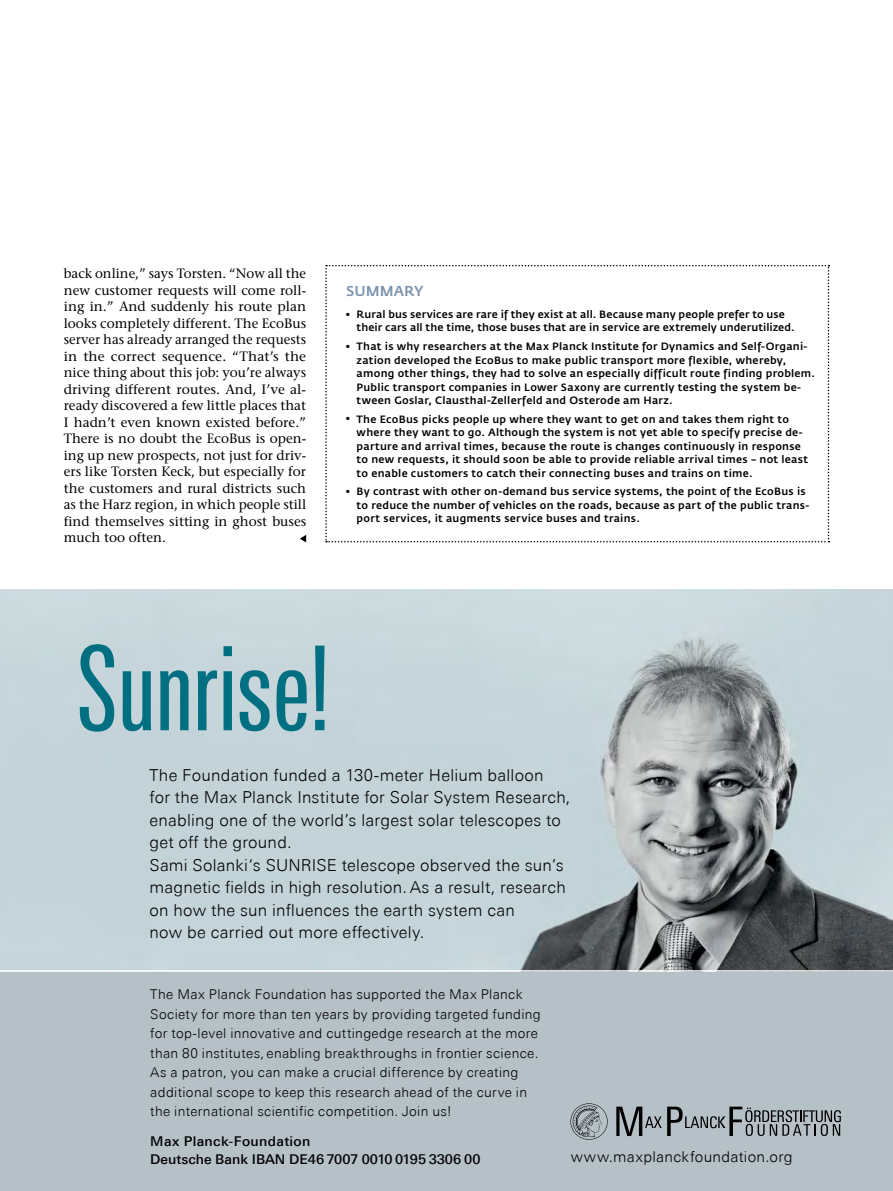
<style>
.page{position:relative;width:893px;height:1191px;background:#fff}
.page>*{position:absolute;margin:0;border:0;box-sizing:border-box;transform-origin:0 0}
.t1{font:extra-condensed 117px "Univers Next Pro";letter-spacing:.005em;color:#006f81}
.t2{font:300 16.5px/22.5px "Univers Next Pro";letter-spacing:.015em;color:#000}
.t3{font:300 15px "Univers Next Pro";letter-spacing:.02em;color:#000}
.t4{font:500 14.25px "Fedra Sans";color:#7c93ad}
.t5{font:13.5px/16.5px "Stone Serif";color:#000;text-align:justify}
.t6{font:300 13.5px/19.5px "Univers Next Pro";letter-spacing:.025em;color:#000}
.t7{font:500 13.5px/18px "Univers Next Pro";color:#000}
.t8{font:500 10.5px/13.5px "Fedra Sans";letter-spacing:.025em;color:#000}
</style>
<div class="page">
<svg style="left:325px;top:265px;width:504px;height:277px"></svg>
<svg style="left:300px;top:535px;width:6px;height:7px"></svg>
<div style="left:0;top:970px;width:893px;height:221px;background:#b6c0c7"></div>
<img style="left:0;top:589px;width:893px;height:381px">
<svg style="left:616px;top:1106px;width:225px;height:30px"></svg>
<svg style="left:570px;top:1103px;width:38px;height:36px"></svg>
<hr style="left:0;top:970px;width:893px;height:1px;background:#fff">
<p class="t5" style="left:64px;top:265px;width:244px">back online,” says Torsten. “Now all the new customer requests will come roll&shy;ing in.” And suddenly his route plan looks completely different. The EcoBus server has already arranged the requests in the correct sequence. “That’s the nice thing about this job: you’re always driving different routes. And, I’ve al&shy;ready discovered a few little places that I hadn’t even known existed before.” There is no doubt the EcoBus is open&shy;ing up new prospects, not just for driv&shy;ers like Torsten Keck, but especially for the customers and rural districts such as the Harz region, in which people still find themselves sitting in ghost buses much too often.</p>
<h3 class="t4" style="left:346px;top:283px;width:79px">SUMMARY</h3>
<p class="t8" style="left:357px;top:308px;width:439px;text-indent:-10px">● Rural bus services are rare if they exist at all. Because many people prefer to use their cars all the time, those buses that are in service are extremely underutilized.</p>
<p class="t8" style="left:357px;top:340px;width:460px;text-indent:-11px">● That is why researchers at the Max Planck Institute for Dynamics and Self-Organi&shy;zation developed the EcoBus to make public transport more flexible, whereby, among other things, they had to solve an especially difficult route finding problem.<br>Public transport companies in Lower Saxony are currently testing the system be&shy;tween Goslar, Clausthal-Zellerfeld and Osterode am Harz.</p>
<p class="t8" style="left:357px;top:412px;width:453px;text-indent:-10px">● The EcoBus picks people up where they want to get on and takes them right to where they want to go. Although the system is not yet able to specify precise de&shy;parture and arrival times, because the route is changes continuously in response to new requests, it should soon be able to provide reliable arrival times – not least to enable customers to catch their connecting buses and trains on time.</p>
<p class="t8" style="left:357px;top:485px;width:454px;text-indent:-10px">● By contrast with other on-demand bus service systems, the point of the EcoBus is to reduce the number of vehicles on the roads, because as part of the public trans&shy;port services, it augments service buses and trains.</p>
<h1 class="t1" style="left:77px;top:623px;width:255px">Sunrise!</h1>
<p class="t2" style="left:149px;top:763px;width:423px">The Foundation funded a 130-meter Helium balloon<br>for the Max Planck Institute for Solar System Research, enabling one of the world’s largest solar telescopes to get off the ground.<br>Sami Solanki‘s SUNRISE telescope observed the sun’s magnetic fields in high resolution.As a result, research on how the sun influences the earth system can<br>now be carried out more effectively.</p>
<p class="t6" style="left:150px;top:984px;width:392px">The Max Planck Foundation has supported the Max Planck Society for more than ten years by providing targeted funding for top-level innovative and cuttingedge research at the more than 80 institutes, enabling breakthroughs in frontier science.<br>As a patron, you can make a crucial difference by creating additional scope to keep this research ahead of the curve in the international scientific competition. Join us!</p>
<p class="t7" style="left:150px;top:1131px;width:332px">Max Planck-Foundation<br>Deutsche Bank IBAN DE46 7007 0010 0195 3306 00</p>
<h3 class="t3" style="left:571px;top:1148px;width:224px">www.maxplanckfoundation.org</h3>
</div>
